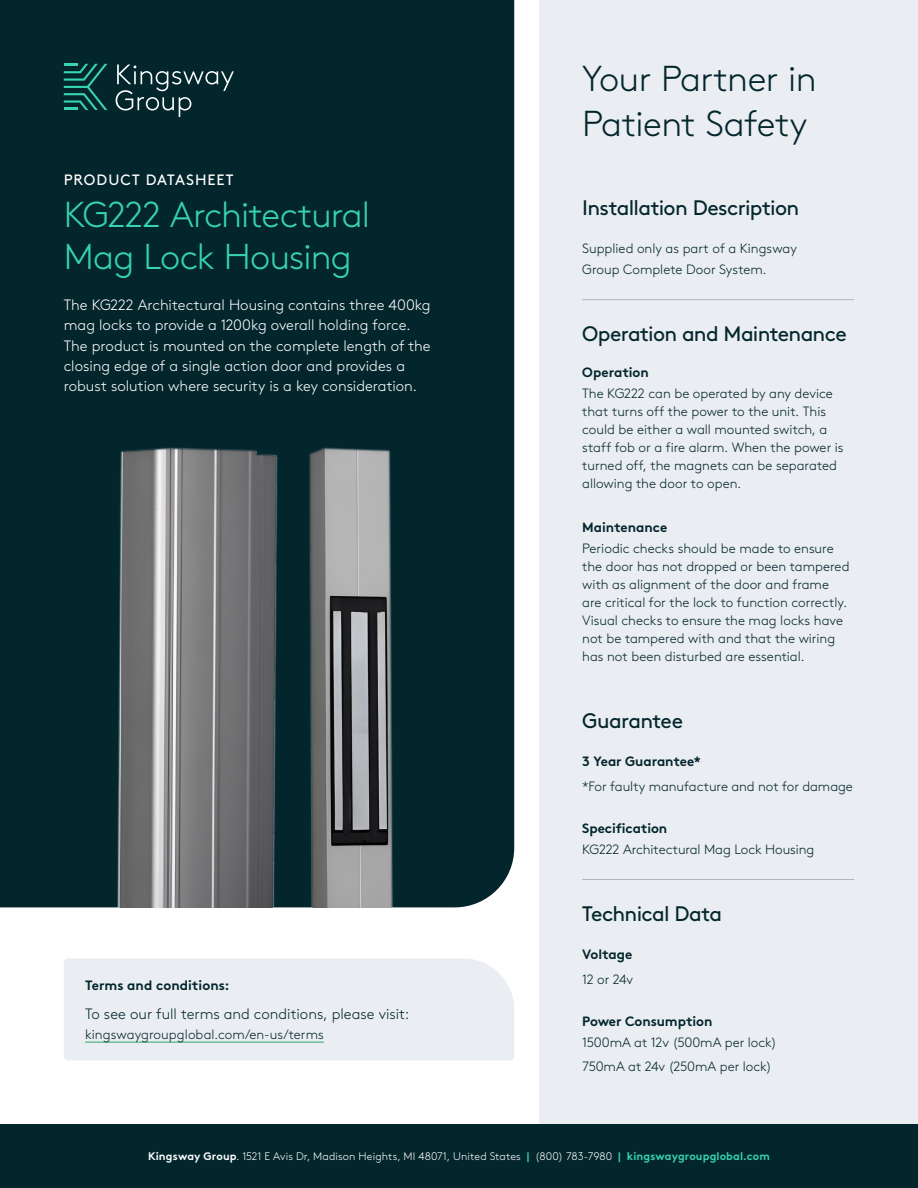
<style>
.page{position:relative;width:918px;height:1188px;background:#fff}
.page>*{position:absolute;margin:0;border:0;box-sizing:border-box;transform-origin:0 0}
.t1{font:300 36px/42px "Brown Pro";letter-spacing:-.025em;color:#37d4ae}
.t2{font:300 36px/45px "Brown Pro";letter-spacing:-.015em;color:#03262d}
.t3{font:21px "Brown Pro";letter-spacing:-.03em;color:#03262d}
.t4{font:300 15px/20.2px "Brown Pro";color:#fff}
.t5{font:300 15px "Brown Pro";color:#03262d}
.t6{font:15px "Brown Pro";letter-spacing:.065em;color:#fff}
.t7{font:300 13.5px/18px "Brown Pro";color:#03262d}
.t8{font:700 13.5px "Brown Pro";letter-spacing:-.005em;color:#03262d}
.t9{font:300 10.95px "Brown Pro";letter-spacing:.005em;color:#fff}
.s1{font-weight:700}
.s2{font-weight:700;color:#37d4ae}
</style>
<div class="page">
<div style="left:0;top:0;width:514px;height:907px;background:#03262d"></div>
<div style="left:540px;top:0;width:378px;height:1188px;background:#eaedf1"></div>
<div style="left:0;top:1124px;width:918px;height:64px;background:#03262d"></div>
<div style="left:64px;top:958px;width:450px;height:102px;background:#eaedf1"></div>
<hr style="left:85px;top:1041px;width:239px;height:2px;background:#6dbe95">
<svg style="left:116px;top:65px;width:118px;height:52px;background:#234248"></svg>
<svg style="left:64px;top:64px;width:43px;height:46px;background:#10544f"></svg>
<hr style="left:582px;top:299px;width:272px;height:1px;background:#282827">
<hr style="left:582px;top:879px;width:272px;height:1px;background:#282827">
<img style="left:117px;top:447px;width:277px;height:460px">
<p class="t6" style="left:64px;top:169px;width:171px">PRODUCT DATASHEET</p>
<h1 class="t1" style="left:64px;top:191px;width:308px">KG222 Architectural<br>Mag Lock Housing</h1>
<p class="t4" style="left:64px;top:294px;width:368px">The KG222 Architectural Housing contains three 400kg mag locks to provide a 1200kg overall holding force.<br>The product is mounted on the complete length of the closing edge of a single action door and provides a robust solution where security is a key consideration.</p>
<p class="t8" style="left:85px;top:974px;width:146px">Terms and conditions:</p>
<p class="t5" style="left:85px;top:1003px;width:326px">To see our full terms and conditions, please visit:</p>
<p class="t7" style="left:85px;top:1025px;width:240px">kingswaygroupglobal.com/en-us/terms</p>
<h1 class="t2" style="left:582px;top:53px;width:236px">Your Partner in<br>Patient Safety</h1>
<h2 class="t3" style="left:582px;top:192px;width:219px">Installation Description</h2>
<p class="t7" style="left:582px;top:237px;width:216px;line-height:21px">Supplied only as part of a Kingsway<br>Group Complete Door System.</p>
<h2 class="t3" style="left:582px;top:318px;width:266px">Operation and Maintenance</h2>
<p class="t8" style="left:582px;top:361px;width:68px">Operation</p>
<p class="t7" style="left:582px;top:383px;width:263px">The KG222 can be operated by any device that turns off the power to the unit. This could be either a wall mounted switch, a staff fob or a fire alarm. When the power is turned off, the magnets can be separated allowing the door to open.</p>
<p class="t8" style="left:582px;top:516px;width:87px">Maintenance</p>
<p class="t7" style="left:582px;top:538px;width:269px">Periodic checks should be made to ensure the door has not dropped or been tampered with as alignment of the door and frame are critical for the lock to function correctly.<br>Visual checks to ensure the mag locks have not be tampered with and that the wiring has not been disturbed are essential.</p>
<h2 class="t3" style="left:582px;top:705px;width:102px">Guarantee</h2>
<p class="t8" style="left:582px;top:750px;width:120px">3 Year Guarantee*</p>
<p class="t7" style="left:582px;top:776px;width:272px">*For faulty manufacture and not for damage</p>
<p class="t8" style="left:582px;top:817px;width:87px">Specification</p>
<p class="t7" style="left:582px;top:839px;width:234px">KG222 Architectural Mag Lock Housing</p>
<h2 class="t3" style="left:582px;top:898px;width:141px">Technical Data</h2>
<p class="t8" style="left:582px;top:943px;width:52px">Voltage</p>
<p class="t7" style="left:582px;top:969px;width:52px">12 or 24v</p>
<p class="t8" style="left:582px;top:1010px;width:132px">Power Consumption</p>
<p class="t7" style="left:582px;top:1029px;width:196px;line-height:24.8px">1500mA at 12v (500mA per lock)<br>750mA at 24v (250mA per lock)</p>
<p class="t9" style="left:148px;top:1148px;width:623px"><span class="s1">Kingsway Group</span>. 1521 E Avis Dr, Madison Heights, MI 48071, United States <span class="s2">|</span> (800) 783-7980 <span class="s2">| kingswaygroupglobal.com</span></p>
</div>
